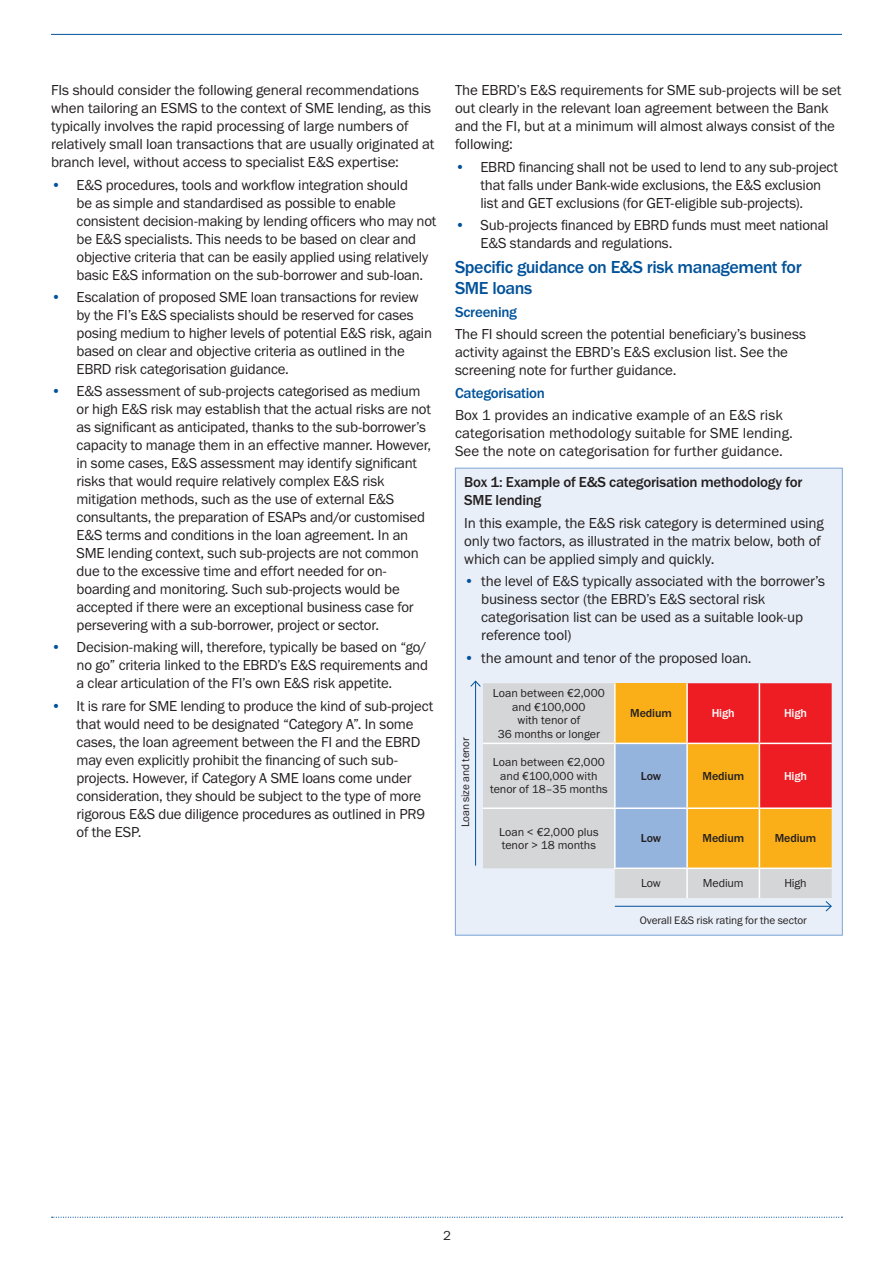
<style>
.page{position:relative;width:893px;height:1263px;background:#fff}
.page>*{position:absolute;margin:0;border:0;box-sizing:border-box;transform-origin:0 0}
.Level_1_heading_12_14_Medium{font:500 18px/21px "Franklin Gothic URW";letter-spacing:-.025em;color:#01529a}
.Body_text_10_12{font:15px/18px "Franklin Gothic URW Boo";letter-spacing:-.015em;color:#231f20}
.Box_text_10_12_bullet_copy{font:15px/18px "Franklin Gothic URW Boo";letter-spacing:-.01em;color:#231f20}
.Box_text_10_12{font:15px/18px "Franklin Gothic URW Boo";letter-spacing:-.01em;color:#231f20}
.Level_3_headng{font:500 15px/18px "Franklin Gothic URW";letter-spacing:-.015em;color:#231f20}
.Level_2_heading_10_12_blue{font:500 15px "Franklin Gothic URW";letter-spacing:-.015em;color:#01529a}
.t1{font:13.5px "Franklin Gothic URW Boo";color:#231f20}
.Table_-_body_8_10pt{font:12px/13.5px "Franklin Gothic URW Boo";color:#231f20;text-align:center}
.Table_-_body_8_10pt-2{font:500 12px "Franklin Gothic URW";letter-spacing:-.01em;color:#231f20}
.Table_-_body_8_10pt-3{font:500 12px "Franklin Gothic URW";letter-spacing:-.01em;color:#fff}
.Table_-_body_8_10pt-4{font:11.25px "Franklin Gothic URW Boo";letter-spacing:-.01em;color:#231f20}
.s1{color:#01529a}
</style>
<div class="page">
<svg style="left:52px;top:1217px;width:790px;height:1px"></svg>
<hr style="left:51px;top:34px;width:791px;height:1px;background:#01529a">
<div style="left:455px;top:468px;width:387px;height:467px;background:#e9eff8"></div>
<div style="left:483px;top:683px;width:131px;height:186px;background:#d5d6d7"></div>
<hr style="left:614px;top:683px;width:2px;height:60px;background:#fff">
<hr style="left:614px;top:744px;width:2px;height:63px;background:#fff">
<hr style="left:614px;top:809px;width:2px;height:58px;background:#fff">
<hr style="left:483px;top:743px;width:132px;height:1px;background:#fff">
<hr style="left:483px;top:807px;width:132px;height:2px;background:#fff">
<hr style="left:614px;top:867px;width:73px;height:2px;background:#fff">
<hr style="left:475px;top:681px;width:1px;height:185px;background:#01529a">
<svg style="left:470px;top:680px;width:11px;height:7px"></svg>
<svg style="left:615px;top:683px;width:217px;height:229px;background:#de946a"></svg>
<p class="Body_text_10_12" style="left:51px;top:81px;width:385px">FIs should consider the following general recommendations when tailoring an ESMS to the context of SME lending, as this typically involves the rapid processing of large numbers of relatively small loan transactions that are usually originated at branch level, without access to specialist E&amp;S expertise:</p>
<p class="Body_text_10_12" style="left:77px;top:175px;width:361px;text-indent:-26px"><span class="s1">•</span> E&amp;S procedures, tools and workflow integration should<br>be as simple and standardised as possible to enable consistent decision-making by lending officers who may not be E&amp;S specialists. This needs to be based on clear and objective criteria that can be easily applied using relatively basic E&amp;S information on the sub-borrower and sub-loan.</p>
<p class="Body_text_10_12" style="left:77px;top:288px;width:357px;text-indent:-26px"><span class="s1">•</span> Escalation of proposed SME loan transactions for review by the FI’s E&amp;S specialists should be reserved for cases posing medium to higher levels of potential E&amp;S risk, again based on clear and objective criteria as outlined in the EBRD risk categorisation guidance.</p>
<p class="Body_text_10_12" style="left:77px;top:382px;width:356px;text-indent:-26px"><span class="s1">•</span> E&amp;S assessment of sub-projects categorised as medium or high E&amp;S risk may establish that the actual risks are not as significant as anticipated, thanks to the sub-borrower’s capacity to manage them in an effective manner. However, in some cases, E&amp;S assessment may identify significant risks that would require relatively complex E&amp;S risk mitigation methods, such as the use of external E&amp;S consultants, the preparation of ESAPs and/or customised E&amp;S terms and conditions in the loan agreement. In an SME lending context, such sub-projects are not common due to the excessive time and effort needed for on&shy;boarding and monitoring. Such sub-projects would be accepted if there were an exceptional business case for persevering with a sub-borrower, project or sector.</p>
<p class="Body_text_10_12" style="left:77px;top:638px;width:353px;text-align:justify;text-indent:-26px"><span class="s1">•</span> Decision-making will, therefore, typically be based on “go/ no go” criteria linked to the EBRD’s E&amp;S requirements and a clear articulation of the FI’s own E&amp;S risk appetite.</p>
<p class="Body_text_10_12" style="left:77px;top:696px;width:358px;text-indent:-26px"><span class="s1">•</span> It is rare for SME lending to produce the kind of sub-project that would need to be designated “Category A”. In some cases, the loan agreement between the FI and the EBRD may even explicitly prohibit the financing of such sub&shy;projects. However, if Category A SME loans come under consideration, they should be subject to the type of more rigorous E&amp;S due diligence procedures as outlined in PR9 of the ESP.</p>
<p class="Body_text_10_12" style="left:455px;top:81px;width:388px">The EBRD’s E&amp;S requirements for SME sub-projects will be set out clearly in the relevant loan agreement between the Bank and the FI, but at a minimum will almost always consist of the following:</p>
<p class="Body_text_10_12" style="left:480px;top:157px;width:359px;text-indent:-26px"><span class="s1">•</span> EBRD financing shall not be used to lend to any sub-project that falls under Bank-wide exclusions, the E&amp;S exclusion list and GET exclusions (for GET-eligible sub-projects).</p>
<p class="Body_text_10_12" style="left:480px;top:216px;width:350px;text-indent:-26px"><span class="s1">•</span> Sub-projects financed by EBRD funds must meet national<br>E&amp;S standards and regulations.</p>
<p class="Level_1_heading_12_14_Medium" style="left:455px;top:256px;width:348px">Specific guidance on E&amp;S risk management for<br>SME loans</p>
<p class="Level_2_heading_10_12_blue" style="left:455px;top:302px;width:64px">Screening</p>
<p class="Body_text_10_12" style="left:455px;top:325px;width:353px">The FI should screen the potential beneficiary’s business activity against the EBRD’s E&amp;S exclusion list. See the screening note for further guidance.</p>
<p class="Level_2_heading_10_12_blue" style="left:455px;top:383px;width:91px">Categorisation</p>
<p class="Body_text_10_12" style="left:455px;top:406px;width:339px">Box 1 provides an indicative example of an E&amp;S risk categorisation methodology suitable for SME lending.<br>See the note on categorisation for further guidance.</p>
<p class="Level_3_headng" style="left:464px;top:473px;width:340px">Box 1: Example of E&amp;S categorisation methodology for<br>SME lending</p>
<p class="Box_text_10_12" style="left:464px;top:513px;width:361px">In this example, the E&amp;S risk category is determined using only two factors, as illustrated in the matrix below, both of which can be applied simply and quickly.</p>
<p class="Box_text_10_12_bullet_copy" style="left:481px;top:572px;width:345px;text-indent:-17px"><span class="s1">•</span> the level of E&amp;S typically associated with the borrower’s business sector (the EBRD’s E&amp;S sectoral risk categorisation list can be used as a suitable look-up reference tool)</p>
<p class="Box_text_10_12_bullet_copy" style="left:464px;top:648px;width:289px"><span class="s1">•</span> the amount and tenor of the proposed loan.</p>
<p class="Table_-_body_8_10pt-4" style="left:458px;top:827px;width:92px;rotate:-90deg">Loan size and tenor</p>
<p class="Table_-_body_8_10pt" style="left:493px;top:686px;width:113px">Loan between €2,000 and €100,000<br>with tenor of<br>36 months or longer</p>
<p class="Table_-_body_8_10pt" style="left:490px;top:755px;width:119px">Loan between €2,000 and €100,000 with tenor of 18–35 months</p>
<p class="Table_-_body_8_10pt-2" style="left:630px;top:706px;width:43px">Medium</p>
<p class="Table_-_body_8_10pt-3" style="left:712px;top:706px;width:25px">High</p>
<p class="Table_-_body_8_10pt-3" style="left:784px;top:706px;width:25px">High</p>
<p class="Table_-_body_8_10pt-2" style="left:641px;top:768px;width:22px">Low</p>
<p class="Table_-_body_8_10pt-2" style="left:702px;top:768px;width:43px">Medium</p>
<p class="Table_-_body_8_10pt-3" style="left:784px;top:768px;width:25px">High</p>
<p class="Table_-_body_8_10pt" style="left:499px;top:824px;width:101px;text-align:left">Loan &lt; €2,000 plus tenor &gt; 18 months</p>
<p class="Table_-_body_8_10pt-2" style="left:641px;top:831px;width:22px">Low</p>
<p class="Table_-_body_8_10pt-2" style="left:702px;top:831px;width:43px">Medium</p>
<p class="Table_-_body_8_10pt-2" style="left:775px;top:831px;width:43px">Medium</p>
<p class="Table_-_body_8_10pt" style="left:641px;top:876px;width:21px">Low</p>
<p class="Table_-_body_8_10pt" style="left:703px;top:876px;width:42px">Medium</p>
<p class="Table_-_body_8_10pt" style="left:784px;top:876px;width:24px">High</p>
<p class="Table_-_body_8_10pt-4" style="left:640px;top:913px;width:169px">Overall E&amp;S risk rating for the sector</p>
<p class="t1" style="left:443px;top:1227px;width:9px">2</p>
</div>
